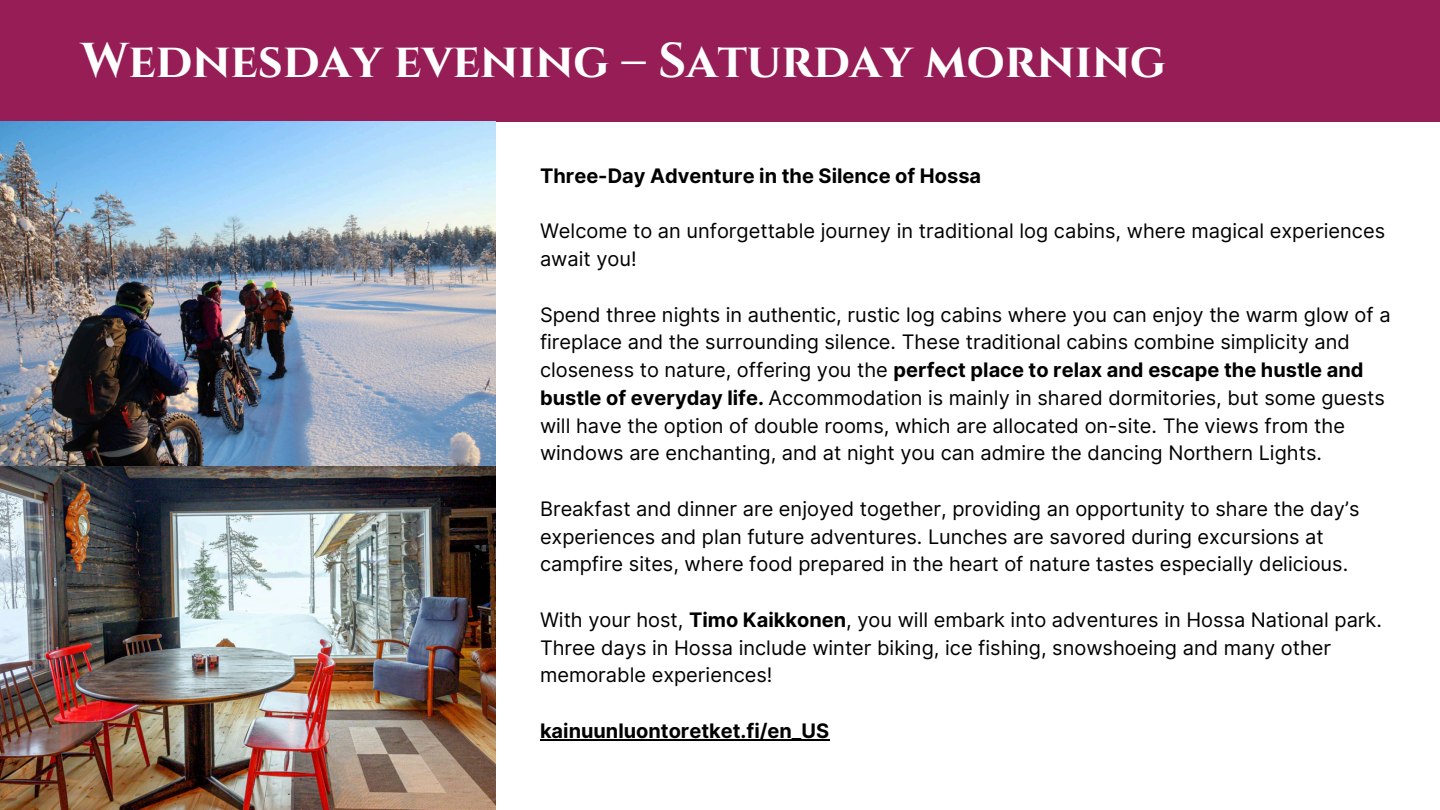
<style>
.page{position:relative;width:1440px;height:810px;background:#fff}
.page>*{position:absolute;margin:0;border:0;box-sizing:border-box;transform-origin:0 0}
.t1{font:700 48.8px "Cinzel";color:#fff}
.t2{font:20px/27.8px "Inter";color:#000}
.t3{font:700 20px "Inter";color:#000}
.s1{font-weight:700}
</style>
<div class="page">
<div style="left:0;top:0;width:1440px;height:122px;background:#961d55"></div>
<img style="left:0;top:122px;width:496px;height:688px">
<hr style="left:540px;top:739px;width:289px;height:2px;background:#000">
<h1 class="t1" style="left:81px;top:31px;width:1086px">Wednesday evening – Saturday morning</h1>
<p class="t3" style="left:540px;top:161px;width:443px">Three-Day Adventure in the Silence of Hossa</p>
<p class="t2" style="left:540px;top:217px;width:847px">Welcome to an unforgettable journey in traditional log cabins, where magical experiences await you!</p>
<p class="t2" style="left:540px;top:301px;width:852px">Spend three nights in authentic, rustic log cabins where you can enjoy the warm glow of a fireplace and the surrounding silence. These traditional cabins combine simplicity and closeness to nature, offering you the <span class="s1">perfect place to relax and escape the hustle and bustle of everyday life.</span> Accommodation is mainly in shared dormitories, but some guests will have the option of double rooms, which are allocated on-site. The views from the windows are enchanting, and at night you can admire the dancing Northern Lights.</p>
<p class="t2" style="left:540px;top:495px;width:821px">Breakfast and dinner are enjoyed together, providing an opportunity to share the day’s experiences and plan future adventures. Lunches are savored during excursions at campfire sites, where food prepared in the heart of nature tastes especially delicious.</p>
<p class="t2" style="left:540px;top:606px;width:844px">With your host, <span class="s1">Timo Kaikkonen</span>, you will embark into adventures in Hossa National park.<br>Three days in Hossa include winter biking, ice fishing, snowshoeing and many other memorable experiences!</p>
<p class="t3" style="left:540px;top:716px;width:291px">kainuunluontoretket.fi/en_US</p>
</div>
